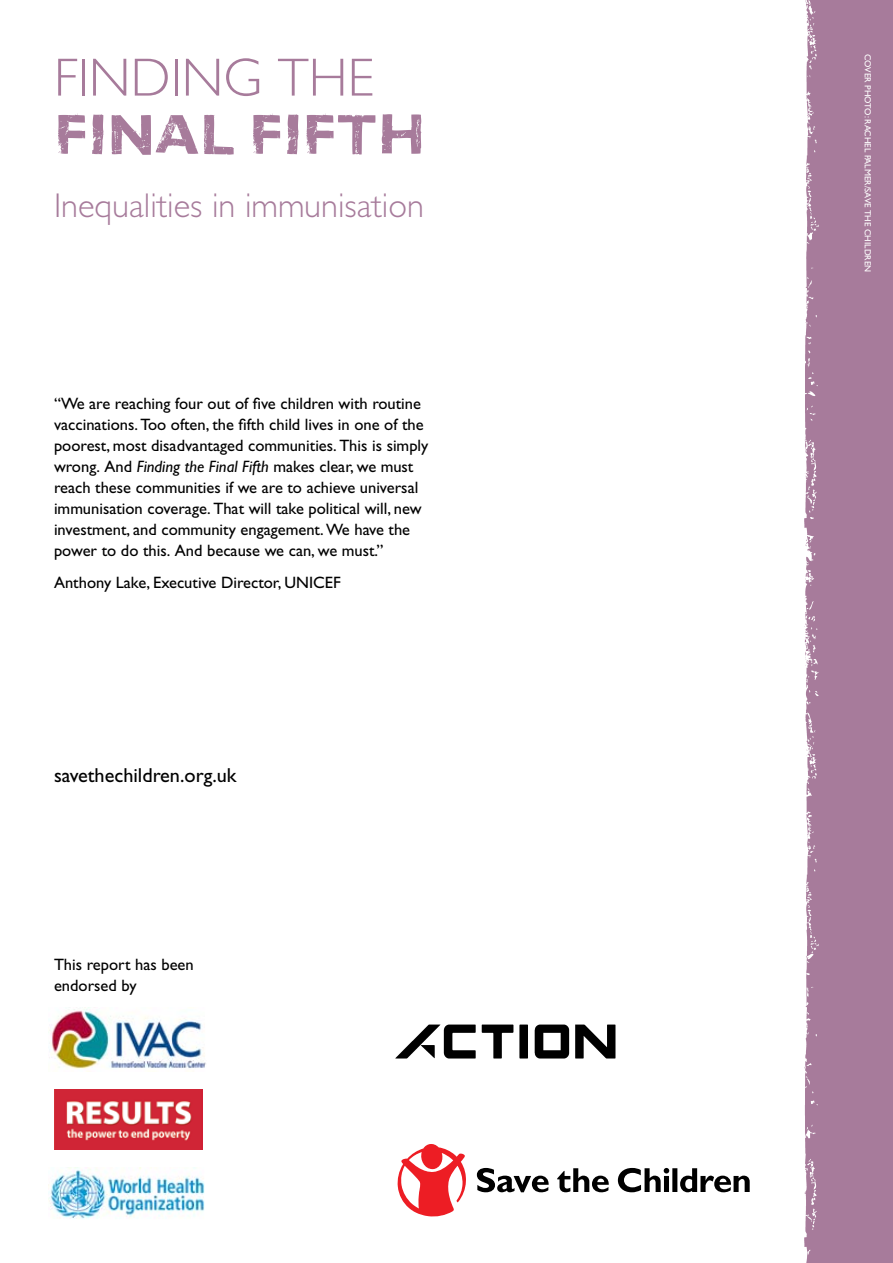
<style>
.page{position:relative;width:893px;height:1263px;background:#fff}
.page>*{position:absolute;margin:0;border:0;box-sizing:border-box;transform-origin:0 0}
.t1{font:700 57px "Gill Sans Woodblock";color:#a77b9b}
.t2{font:300 54px "Gill Sans";color:#a77b9b}
.t3{font:300 34.5px "Gill Sans";color:#a77b9b}
.t4{font:20.25px "Gill Sans";color:#000}
.t5{font:16.5px/21px "Gill Sans";color:#000}
.t6{font:9px "Gill Sans";color:#fff}
.s1{font-style:italic}
</style>
<div class="page">
<svg style="left:398px;top:1144px;width:68px;height:72px"></svg>
<svg style="left:477px;top:1168px;width:273px;height:24px"></svg>
<img style="left:395px;top:1024px;width:221px;height:35px">
<img style="left:49px;top:1009px;width:157px;height:60px">
<img style="left:54px;top:1089px;width:149px;height:60px">
<img style="left:48px;top:1167px;width:157px;height:52px">
<img style="left:804px;top:0;width:36px;height:1263px">
<div style="left:840px;top:0;width:53px;height:1263px;background:#a77b9b"></div>
<h2 class="t2" style="left:54px;top:47px;width:321px">FINDING THE</h2>
<h1 class="t1" style="left:54px;top:99px;width:373px">FINAL FIFTH</h1>
<h3 class="t3" style="left:54px;top:186px;width:371px">Inequalities in immunisation</h3>
<p class="t5" style="left:54px;top:393px;width:376px">“We are reaching four out of five children with routine vaccinations. Too often, the fifth child lives in one of the poorest, most disadvantaged communities. This is simply wrong. And <span class="s1">Finding the Final Fifth</span> makes clear, we must reach these communities if we are to achieve universal immunisation coverage. That will take political will, new investment, and community engagement. We have the power to do this. And because we can, we must.”</p>
<p class="t5" style="left:54px;top:572px;width:288px">Anthony Lake, Executive Director, UNICEF</p>
<p class="t4" style="left:54px;top:763px;width:184px">savethechildren.org.uk</p>
<p class="t5" style="left:54px;top:953px;width:141px">This report has been endorsed by</p>
<p class="t6" style="left:873px;top:54px;width:220px;rotate:90deg">COVER PHOTO: RACHEL PALMER/SAVE THE CHILDREN</p>
</div>
